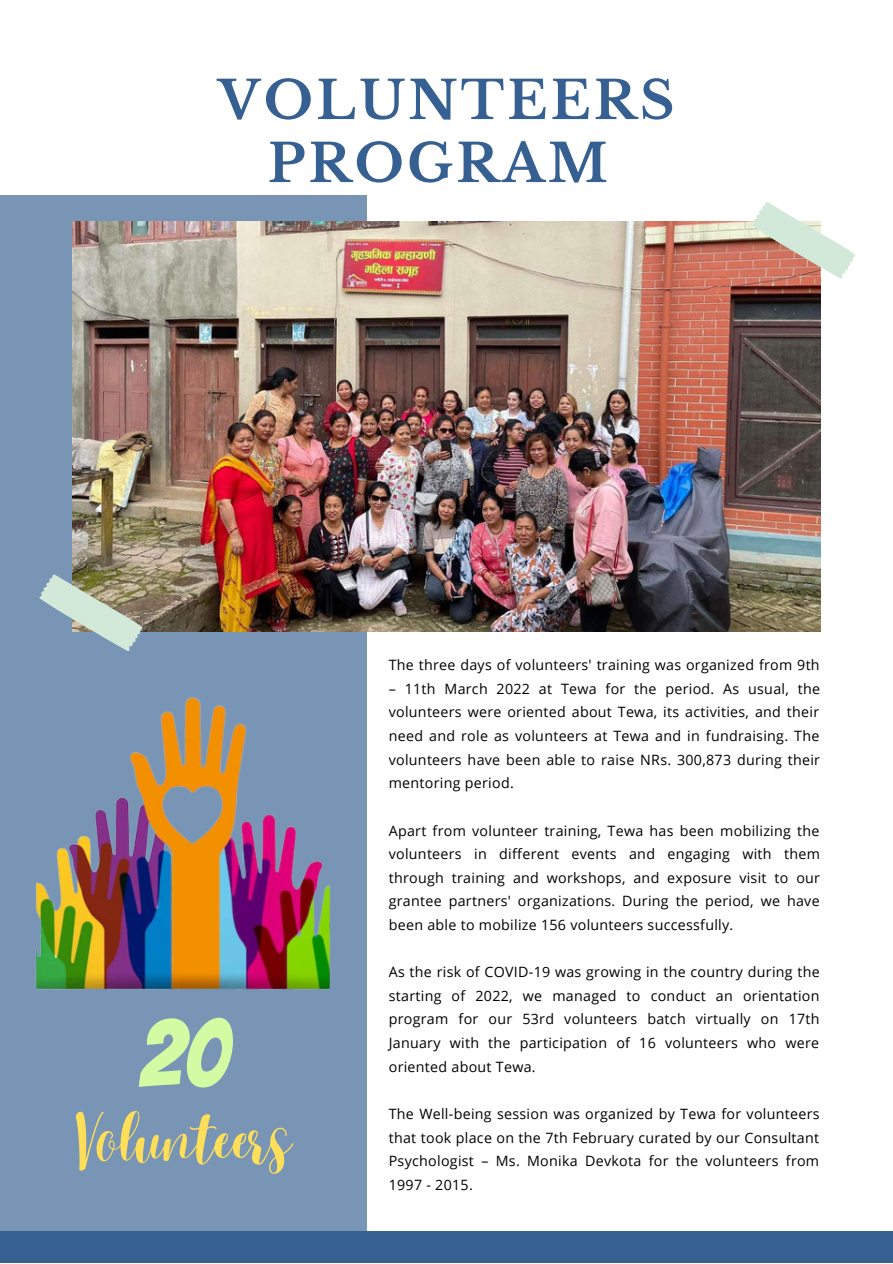
<style>
.page{position:relative;width:893px;height:1264px;background:#fff}
.page>*{position:absolute;margin:0;border:0;box-sizing:border-box;transform-origin:0 0}
.t1{font:95.1px "Bangers";color:#d2fba4}
.t2{font:700 52.5px/63px "Libre Baskerville";letter-spacing:.06em;color:#366091;text-align:center}
.t3{font:300 52.5px "Best";color:#ffde59}
.t4{font:14.25px/23.5px "Open Sans";letter-spacing:.02em;color:#000;text-align:justify}
</style>
<div class="page">
<div style="left:0;top:1231px;width:892px;height:31px;background:#366091"></div>
<div style="left:0;top:195px;width:366px;height:1036px;background:#7995b5"></div>
<img style="left:72px;top:221px;width:748px;height:410px">
<img style="left:0;top:678px;width:367px;height:330px">
<svg style="left:37px;top:568px;width:108px;height:89px;background:#9baaa7"></svg>
<svg style="left:749px;top:202px;width:106px;height:82px"></svg>
<h2 class="t2" style="left:218px;top:69px;width:458px">VOLUNTEERS<br>PROGRAM</h2>
<h1 class="t1" style="left:139px;top:1003px;width:91px">20</h1>
<h2 class="t3" style="left:75px;top:1109px;width:219px">Volunteers</h2>
<p class="t4" style="left:389px;top:653px;width:432px">The three days of volunteers' training was organized from 9th</p>
<p class="t4" style="left:389px;top:676px;width:433px">– 11th March 2022 at Tewa for the period. As usual, the volunteers were oriented about Tewa, its activities, and their need and role as volunteers at Tewa and in fundraising. The volunteers have been able to raise NRs. 300,873 during their mentoring period.</p>
<p class="t4" style="left:389px;top:818px;width:433px">Apart from volunteer training, Tewa has been mobilizing the volunteers in different events and engaging with them through training and workshops, and exposure visit to our grantee partners' organizations. During the period, we have been able to mobilize 156 volunteers successfully.</p>
<p class="t4" style="left:389px;top:959px;width:432px">As the risk of COVID-19 was growing in the country during the starting of 2022, we managed to conduct an orientation program for our 53rd volunteers batch virtually on 17th January with the participation of 16 volunteers who were oriented about Tewa.</p>
<p class="t4" style="left:389px;top:1101px;width:432px">The Well-being session was organized by Tewa for volunteers that took place on the 7th February curated by our Consultant Psychologist – Ms. Monika Devkota for the volunteers from 1997 - 2015.</p>
</div>
